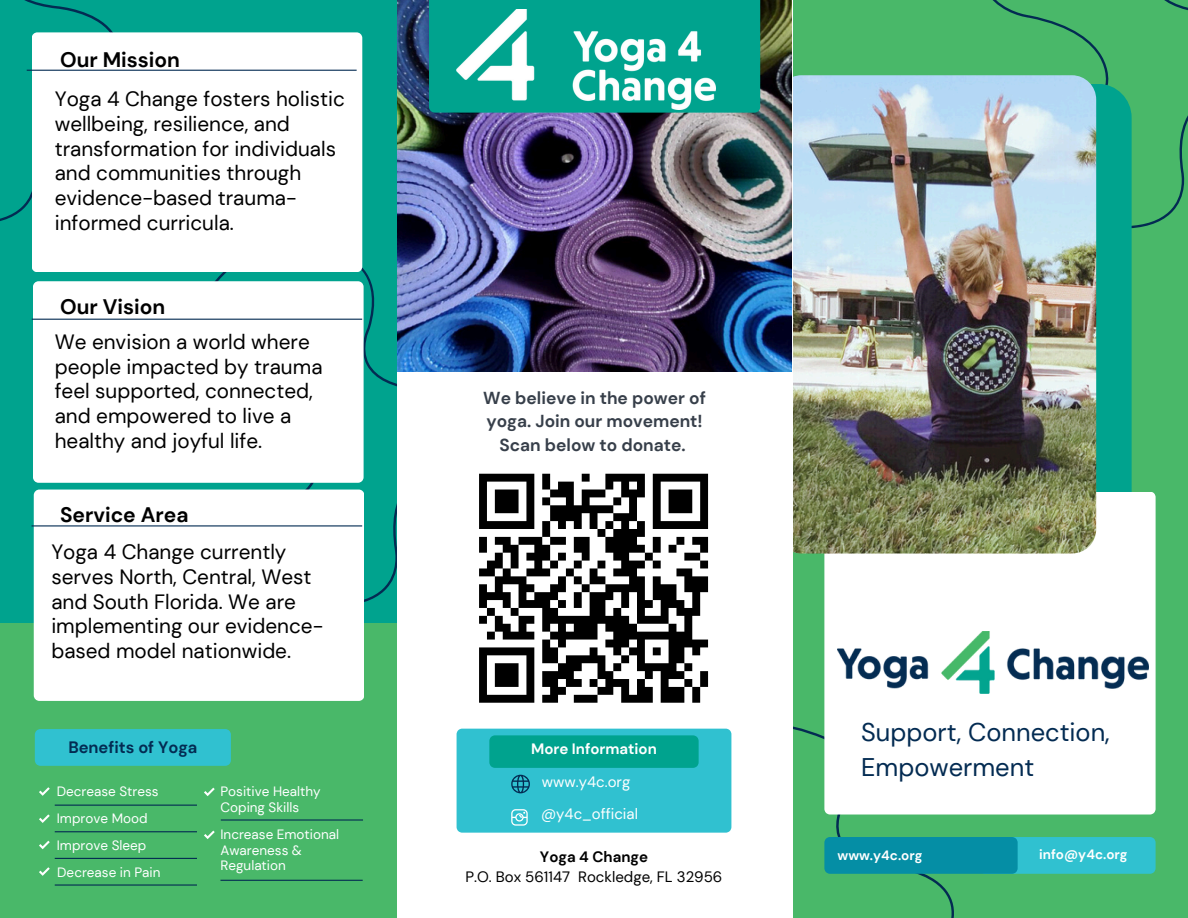
<style>
.page{position:relative;width:1188px;height:918px;background:#49b869}
.page>*{position:absolute;margin:0;border:0;box-sizing:border-box;transform-origin:0 0}
.t1{font:25.5px/34.8px "DM Sans";color:#032b52}
.t2{font:700 21px "DM Sans";color:#000}
.t3{font:20.7px/24.8px "DM Sans";color:#000}
.t4{font:700 17.4px/23.7px "DM Sans";color:#373f4a;text-align:center}
.t5{font:700 16.5px "DM Sans";color:#032b52}
.t6{font:15px "DM Sans";color:#000}
.t7{font:15px "DM Sans";color:#fff}
.t8{font:700 15px "DM Sans";color:#fff}
.t9{font:700 15px "DM Sans";color:#000}
.t10{font:13.5px/15.8px "DM Sans";color:#fff}
.t11{font:700 13.5px "DM Sans";color:#fff}
</style>
<div class="page">
<div style="left:0;top:0;width:397px;height:623px;background:#00a38e"></div>
<svg style="left:0;top:0;width:113px;height:221px"></svg>
<svg style="left:189px;top:241px;width:208px;height:361px"></svg>
<svg style="left:992px;top:0;width:196px;height:229px"></svg>
<svg style="left:792px;top:719px;width:162px;height:199px"></svg>
<div style="left:834px;top:84px;width:298px;height:461px;background:#00a38e;border-radius:34px"></div>
<div style="left:824px;top:492px;width:332px;height:323px;background:#fff"></div>
<img style="left:777px;top:75px;width:319px;height:479px;border-radius:24px">
<svg style="left:824px;top:837px;width:332px;height:37px;background:#17a3b6"></svg>
<div style="left:397px;top:0;width:395px;height:918px;background:#fff"></div>
<img style="left:397px;top:0;width:395px;height:372px">
<div style="left:429px;top:0;width:331px;height:113px;background:#00a38e"></div>
<div style="left:32px;top:32px;width:330px;height:240px;background:#fff;border-radius:6px"></div>
<hr style="left:27px;top:70px;width:330px;height:1px;background:#032b52">
<div style="left:33px;top:281px;width:331px;height:202px;background:#fff;border-radius:6px"></div>
<hr style="left:32px;top:319px;width:330px;height:1px;background:#032b52">
<div style="left:34px;top:490px;width:330px;height:211px;background:#fff;border-radius:6px"></div>
<hr style="left:32px;top:525px;width:330px;height:1px;background:#032b52">
<div style="left:35px;top:729px;width:196px;height:37px;background:#30c1d0"></div>
<svg style="left:39px;top:787px;width:11px;height:9px"></svg>
<svg style="left:39px;top:814px;width:11px;height:9px"></svg>
<svg style="left:39px;top:841px;width:11px;height:8px"></svg>
<svg style="left:39px;top:867px;width:11px;height:9px"></svg>
<svg style="left:204px;top:788px;width:11px;height:8px"></svg>
<svg style="left:204px;top:831px;width:11px;height:8px"></svg>
<hr style="left:55px;top:884px;width:142px;height:2px;background:#032b52">
<hr style="left:55px;top:858px;width:142px;height:1px;background:#032b52">
<hr style="left:55px;top:831px;width:142px;height:1px;background:#032b52">
<hr style="left:55px;top:805px;width:142px;height:1px;background:#032b52">
<hr style="left:221px;top:819px;width:142px;height:2px;background:#032b52">
<hr style="left:220px;top:880px;width:143px;height:1px;background:#032b52">
<img style="left:838px;top:632px;width:310px;height:62px">
<img style="left:457px;top:9px;width:258px;height:100px">
<svg style="left:457px;top:729px;width:274px;height:104px;background:#26b9c0"></svg>
<svg style="left:479px;top:473px;width:230px;height:230px"></svg>
<p class="t2" style="left:60px;top:46px;width:121px">Our Mission</p>
<h5 class="t3" style="left:55px;top:87px;width:292px">Yoga 4 Change fosters holistic wellbeing, resilience, and transformation for individuals and communities through evidence-based trauma&shy;informed curricula.</h5>
<h6 class="t2" style="left:60px;top:293px;width:107px">Our Vision</h6>
<h3 class="t3" style="left:55px;top:330px;width:269px">We envision a world where people impacted by trauma feel supported, connected, and empowered to live a healthy and joyful life.</h3>
<p class="t2" style="left:60px;top:502px;width:130px">Service Area</p>
<p class="t3" style="left:51px;top:540px;width:273px">Yoga 4 Change currently serves North, Central, West and South Florida. We are implementing our evidence&shy;based model nationwide.</p>
<p class="t5" style="left:68px;top:737px;width:131px">Benefits of Yoga</p>
<h1 class="t10" style="left:57px;top:784px;width:103px">Decrease Stress</h1>
<p class="t10" style="left:57px;top:811px;width:92px">Improve Mood</p>
<p class="t10" style="left:57px;top:837px;width:91px">Improve Sleep</p>
<p class="t10" style="left:57px;top:864px;width:105px">Decrease in Pain</p>
<p class="t10" style="left:220px;top:784px;width:102px">Positive Healthy<br>Coping Skills</p>
<h2 class="t10" style="left:220px;top:826px;width:120px">Increase Emotional<br>Awareness &amp;<br>Regulation</h2>
<p class="t4" style="left:483px;top:386px;width:224px">We believe in the power of yoga. Join our movement!<br>Scan below to donate.</p>
<p class="t8" style="left:531px;top:739px;width:127px">More Information</p>
<h5 class="t7" style="left:542px;top:772px;width:90px">www.y4c.org</h5>
<h6 class="t7" style="left:541px;top:804px;width:99px">@y4c_official</h6>
<h6 class="t9" style="left:540px;top:847px;width:110px">Yoga 4 Change</h6>
<p class="t6" style="left:466px;top:867px;width:258px">P.O. Box 561147 Rockledge, FL 32956</p>
<h2 class="t1" style="left:861px;top:715px;width:250px">Support, Connection,<br>Empowerment</h2>
<h3 class="t11" style="left:838px;top:847px;width:86px">www.y4c.org</h3>
<h4 class="t11" style="left:1039px;top:846px;width:90px">info@y4c.org</h4>
</div>
